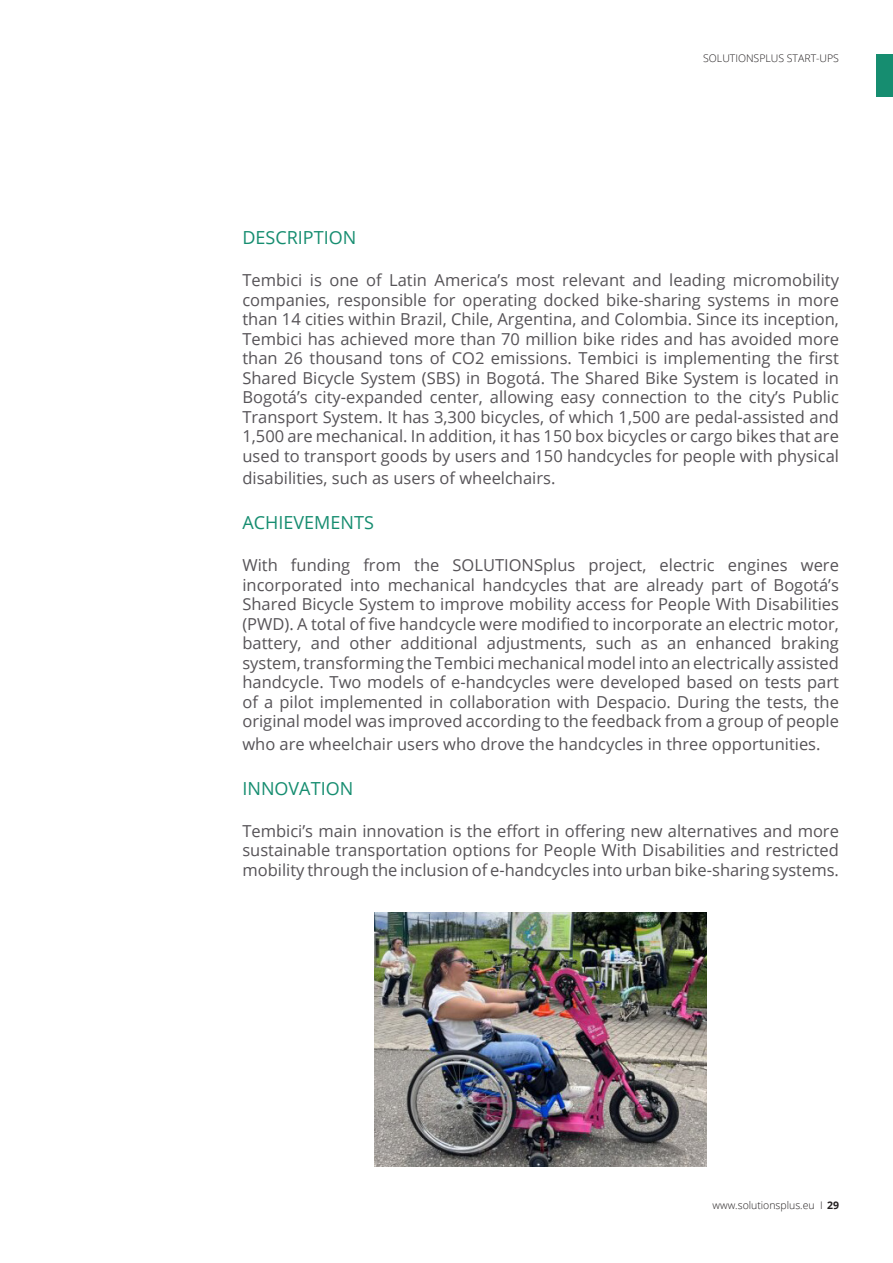
<style>
.page{position:relative;width:893px;height:1263px;background:#fff}
.page>*{position:absolute;margin:0;border:0;box-sizing:border-box;transform-origin:0 0}
.t1{font:18px "Open Sans";color:#168d70}
.t2{font:16.5px/19.5px "Open Sans";color:#565357;text-align:justify}
.t3{font:300 10.5px "Open Sans";color:#231f20}
.s1{font-weight:700}
</style>
<div class="page">
<div style="left:877px;top:54px;width:16px;height:43px;background:#168d70"></div>
<img style="left:374px;top:912px;width:333px;height:254px">
<p class="t3" style="left:703px;top:51px;width:137px">SOLUTIONSPLUS START-UPS</p>
<p class="t1" style="left:242px;top:225px;width:115px">DESCRIPTION</p>
<p class="t2" style="left:242px;top:270px;width:598px">Tembici is one of Latin America’s most relevant and leading micromobility companies, responsible for operating docked bike-sharing systems in more than 14 cities within Brazil, Chile, Argentina, and Colombia. Since its inception, Tembici has achieved more than 70 million bike rides and has avoided more than 26 thousand tons of CO2 emissions. Tembici is implementing the first Shared Bicycle System (SBS) in Bogotá. The Shared Bike System is located in Bogotá’s city-expanded center, allowing easy connection to the city’s Public Transport System. It has 3,300 bicycles, of which 1,500 are pedal-assisted and 1,500 are mechanical. In addition, it has 150 box bicycles or cargo bikes that are used to transport goods by users and 150 handcycles for people with physical</p>
<p class="t2" style="left:242px;top:468px;width:315px">disabilities, such as users of wheelchairs.</p>
<p class="t1" style="left:242px;top:510px;width:133px">ACHIEVEMENTS</p>
<p class="t2" style="left:242px;top:555px;width:598px">With funding from the SOLUTIONSplus project, electric engines were incorporated into mechanical handcycles that are already part of Bogotá’s Shared Bicycle System to improve mobility access for People With Disabilities (PWD). A total of five handcycle were modified to incorporate an electric motor, battery, and other additional adjustments, such as an enhanced braking system, transforming the Tembici mechanical model into an electrically assisted handcycle. Two models of e-handcycles were developed based on tests part of a pilot implemented in collaboration with Despacio. During the tests, the original model was improved according to the feedback from a group of people</p>
<p class="t2" style="left:242px;top:734px;width:580px">who are wheelchair users who drove the handcycles in three opportunities.</p>
<p class="t1" style="left:242px;top:776px;width:112px">INNOVATION</p>
<p class="t2" style="left:242px;top:821px;width:598px">Tembici’s main innovation is the effort in offering new alternatives and more sustainable transportation options for People With Disabilities and restricted mobility through the inclusion of e-handcycles into urban bike-sharing systems.</p>
<p class="t3" style="left:712px;top:1198px;width:128px">www.solutionsplus.eu I <span class="s1">29</span></p>
</div>
